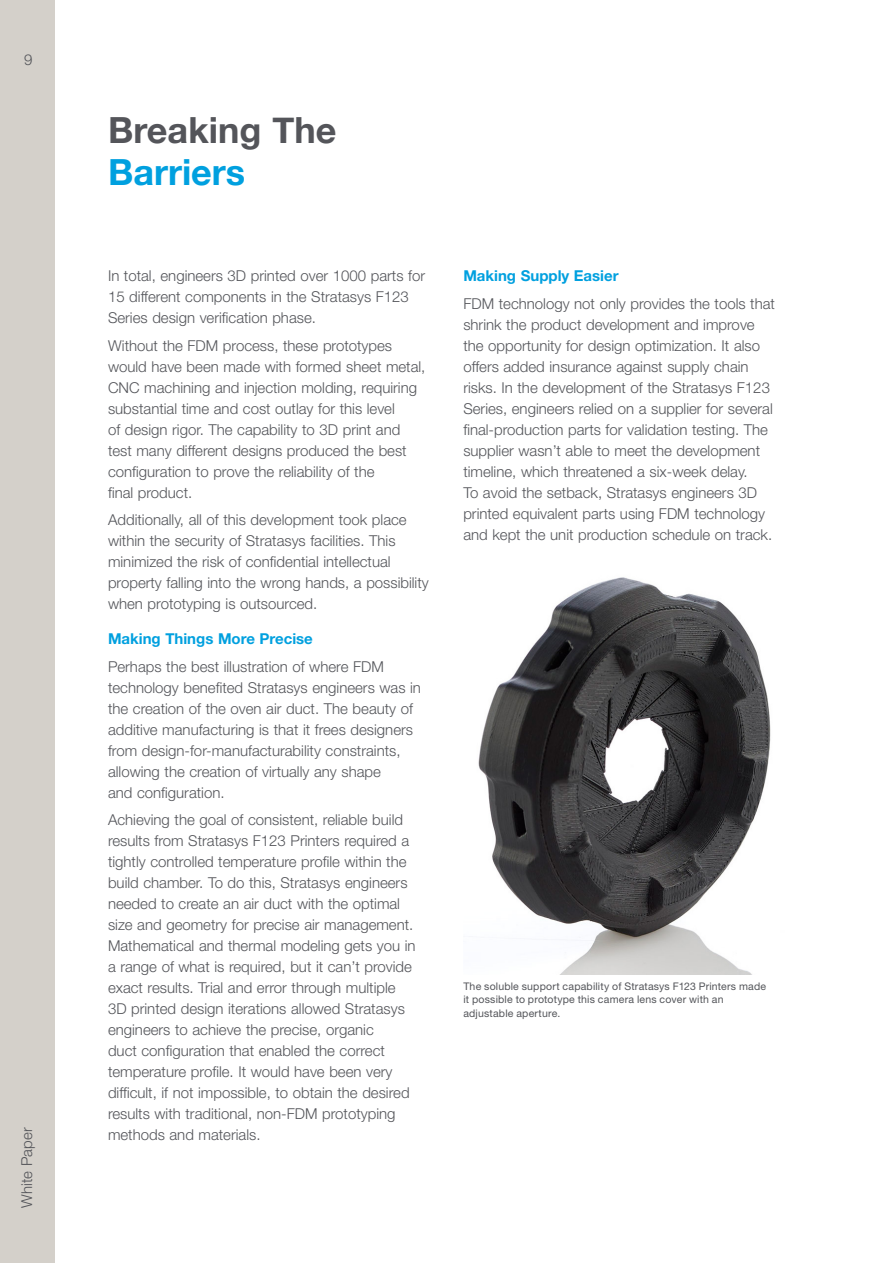
<style>
.page{position:relative;width:893px;height:1263px;background:#fff}
.page>*{position:absolute;margin:0;border:0;box-sizing:border-box;transform-origin:0 0}
.t1{font:700 36px "Helvetica Neue";color:#54555a}
.t2{font:700 36px "Helvetica Neue";color:#00a0df}
.t3{font:300 15px/21px "Helvetica Neue LT Std";color:#54555a}
.t4{font:700 15px "Helvetica Neue LT Std";color:#00a0df}
.t5{font:10.5px/13.5px "Helvetica Neue LT Std";letter-spacing:.02em;color:#54555a}
</style>
<div class="page">
<div style="left:0;top:0;width:55px;height:1263px;background:#d4d0ca"></div>
<img style="left:478px;top:577px;width:293px;height:397px">
<p class="t3" style="left:24px;top:49px;width:10px">9</p>
<p class="t3" style="left:16px;top:1208px;width:82px;rotate:-90deg">White Paper</p>
<h1 class="t1" style="left:108px;top:102px;width:230px">Breaking The</h1>
<h1 class="t2" style="left:108px;top:144px;width:139px">Barriers</h1>
<p class="t3" style="left:108px;top:265px;width:319px">In total, engineers 3D printed over 1000 parts for<br>15 different components in the Stratasys F123<br>Series design verification phase.</p>
<p class="t3" style="left:108px;top:334px;width:319px">Without the FDM process, these prototypes would have been made with formed sheet metal, CNC machining and injection molding, requiring substantial time and cost outlay for this level<br>of design rigor. The capability to 3D print and test many different designs produced the best configuration to prove the reliability of the<br>final product.</p>
<p class="t3" style="left:108px;top:509px;width:322px">Additionally, all of this development took place within the security of Stratasys facilities. This minimized the risk of confidential intellectual property falling into the wrong hands, a possibility when prototyping is outsourced.</p>
<p class="t4" style="left:108px;top:629px;width:206px">Making Things More Precise</p>
<p class="t3" style="left:108px;top:655px;width:315px">Perhaps the best illustration of where FDM technology benefited Stratasys engineers was in the creation of the oven air duct. The beauty of additive manufacturing is that it frees designers from design-for-manufacturability constraints, allowing the creation of virtually any shape<br>and configuration.</p>
<p class="t3" style="left:108px;top:809px;width:309px">Achieving the goal of consistent, reliable build results from Stratasys F123 Printers required a tightly controlled temperature profile within the build chamber. To do this, Stratasys engineers needed to create an air duct with the optimal size and geometry for precise air management.<br>Mathematical and thermal modeling gets you in a range of what is required, but it can’t provide exact results. Trial and error through multiple 3D printed design iterations allowed Stratasys engineers to achieve the precise, organic<br>duct configuration that enabled the correct temperature profile. It would have been very difficult, if not impossible, to obtain the desired results with traditional, non-FDM prototyping methods and materials.</p>
<p class="t4" style="left:463px;top:266px;width:157px">Making Supply Easier</p>
<p class="t3" style="left:463px;top:292px;width:313px">FDM technology not only provides the tools that shrink the product development and improve the opportunity for design optimization. It also offers added insurance against supply chain risks. In the development of the Stratasys F123<br>Series, engineers relied on a supplier for several final-production parts for validation testing. The supplier wasn’t able to meet the development timeline, which threatened a six-week delay.<br>To avoid the setback, Stratasys engineers 3D printed equivalent parts using FDM technology and kept the unit production schedule on track.</p>
<p class="t5" style="left:463px;top:979px;width:304px">The soluble support capability of Stratasys F123 Printers made it possible to prototype this camera lens cover with an adjustable aperture.</p>
</div>
